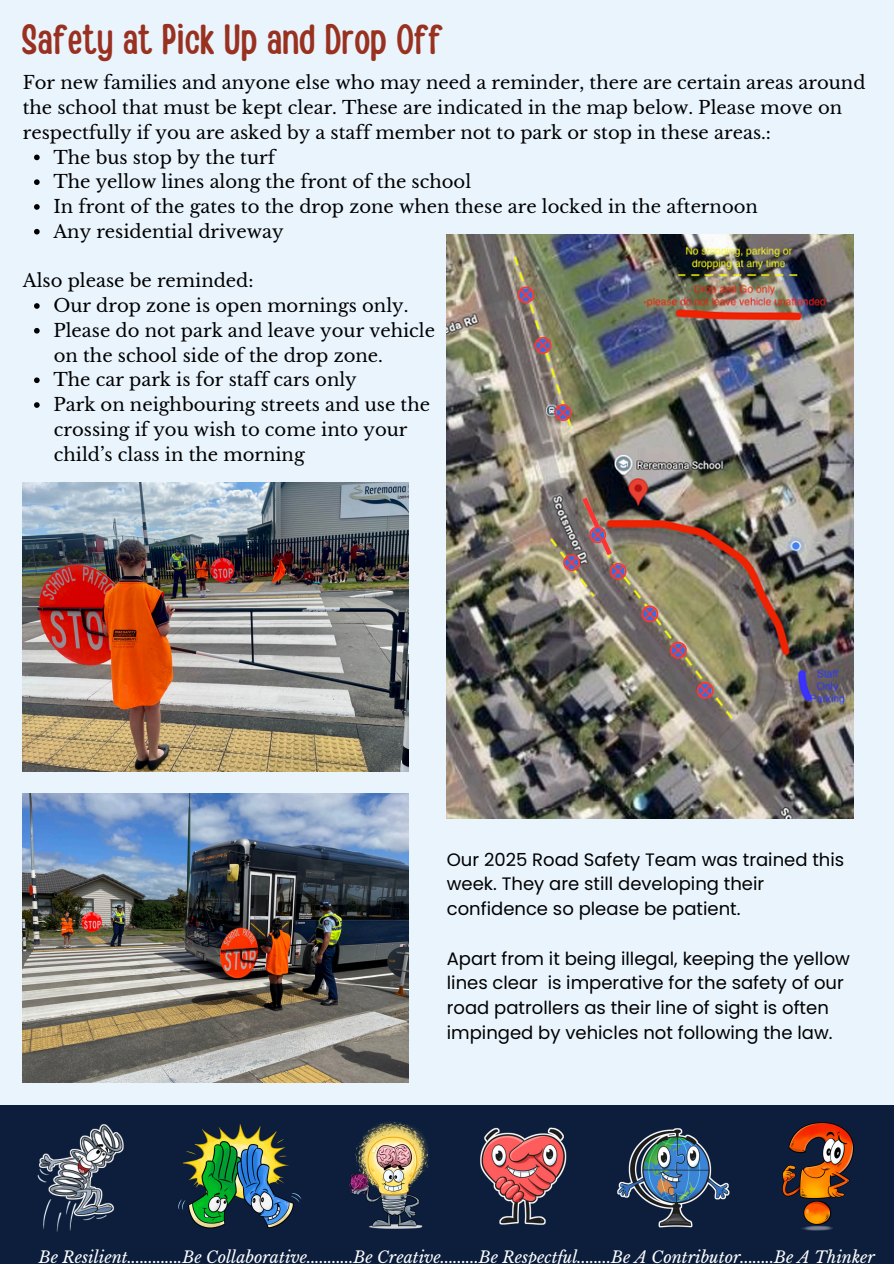
<style>
.page{position:relative;width:894px;height:1264px;background:#fff}
.page>*{position:absolute;margin:0;border:0;box-sizing:border-box;transform-origin:0 0}
.t1{font:42px "Handy Casual Condensed";color:#993120}
.t2{font:18px/24.8px "Libre Baskerville";color:#000}
.t3{font:18px/24.8px "Poppins";color:#000}
.t4{font:italic 16.05px "Libre Baskerville";color:#fff}
</style>
<div class="page">
<div style="left:0;top:0;width:893px;height:1263px;background:#e9f4fd"></div>
<div style="left:0;top:1105px;width:893px;height:158px;background:#0c1e3c"></div>
<img style="left:38px;top:1124px;width:86px;height:108px">
<img style="left:782px;top:1122px;width:72px;height:109px">
<img style="left:480px;top:1127px;width:86px;height:98px">
<img style="left:349px;top:1122px;width:80px;height:107px">
<img style="left:178px;top:1124px;width:124px;height:105px">
<img style="left:617px;top:1128px;width:113px;height:100px">
<img style="left:23px;top:482px;width:386px;height:289px">
<img style="left:23px;top:793px;width:386px;height:289px">
<svg style="left:34px;top:155px;width:6px;height:5px"></svg>
<svg style="left:34px;top:179px;width:6px;height:6px"></svg>
<svg style="left:34px;top:204px;width:6px;height:6px"></svg>
<svg style="left:34px;top:229px;width:6px;height:5px"></svg>
<svg style="left:34px;top:303px;width:6px;height:6px"></svg>
<svg style="left:34px;top:328px;width:6px;height:5px"></svg>
<svg style="left:34px;top:377px;width:6px;height:6px"></svg>
<svg style="left:34px;top:402px;width:6px;height:6px"></svg>
<img style="left:446px;top:234px;width:407px;height:584px">
<svg style="left:554px;top:404px;width:17px;height:17px"></svg>
<svg style="left:641px;top:605px;width:17px;height:17px"></svg>
<svg style="left:669px;top:642px;width:17px;height:16px"></svg>
<svg style="left:696px;top:682px;width:17px;height:17px"></svg>
<img style="left:563px;top:492px;width:63px;height:87px">
<svg style="left:534px;top:337px;width:17px;height:17px"></svg>
<svg style="left:517px;top:286px;width:17px;height:17px"></svg>
<p class="t1" style="left:22px;top:12px;width:422px">Safety at Pick Up and Drop Off</p>
<p class="t2" style="left:23px;top:71px;width:844px">For new families and anyone else who may need a reminder, there are certain areas around the school that must be kept clear. These are indicated in the map below. Please move on respectfully if you are asked by a staff member not to park or stop in these areas.:</p>
<p class="t2" style="left:53px;top:145px;width:223px">The bus stop by the turf</p>
<p class="t2" style="left:53px;top:170px;width:419px">The yellow lines along the front of the school</p>
<p class="t2" style="left:53px;top:194px;width:705px">In front of the gates to the drop zone when these are locked in the afternoon</p>
<p class="t2" style="left:53px;top:219px;width:231px">Any residential driveway</p>
<p class="t2" style="left:23px;top:269px;width:232px">Also please be reminded:</p>
<p class="t2" style="left:53px;top:293px;width:356px">Our drop zone is open mornings only.</p>
<p class="t2" style="left:53px;top:318px;width:383px">Please do not park and leave your vehicle</p>
<p class="t2" style="left:54px;top:343px;width:330px">on the school side of the drop zone.</p>
<p class="t2" style="left:53px;top:368px;width:305px">The car park is for staff cars only</p>
<p class="t2" style="left:53px;top:392px;width:378px">Park on neighbouring streets and use the</p>
<p class="t2" style="left:54px;top:417px;width:355px">crossing if you wish to come into your</p>
<p class="t2" style="left:54px;top:442px;width:252px">child’s class in the morning</p>
<p class="t3" style="left:446px;top:847px;width:399px">Our 2025 Road Safety Team was trained this week. They are still developing their confidence so please be patient.</p>
<p class="t3" style="left:446px;top:946px;width:404px">Apart from it being illegal, keeping the yellow lines clear is imperative for the safety of our road patrollers as their line of sight is often impinged by vehicles not following the law.</p>
<h1 class="t4" style="left:39px;top:1246px;width:837px">Be Resilient.............Be Collaborative...........Be Creative.........Be Respectful........Be A Contributor........Be A Thinker</h1>
</div>
